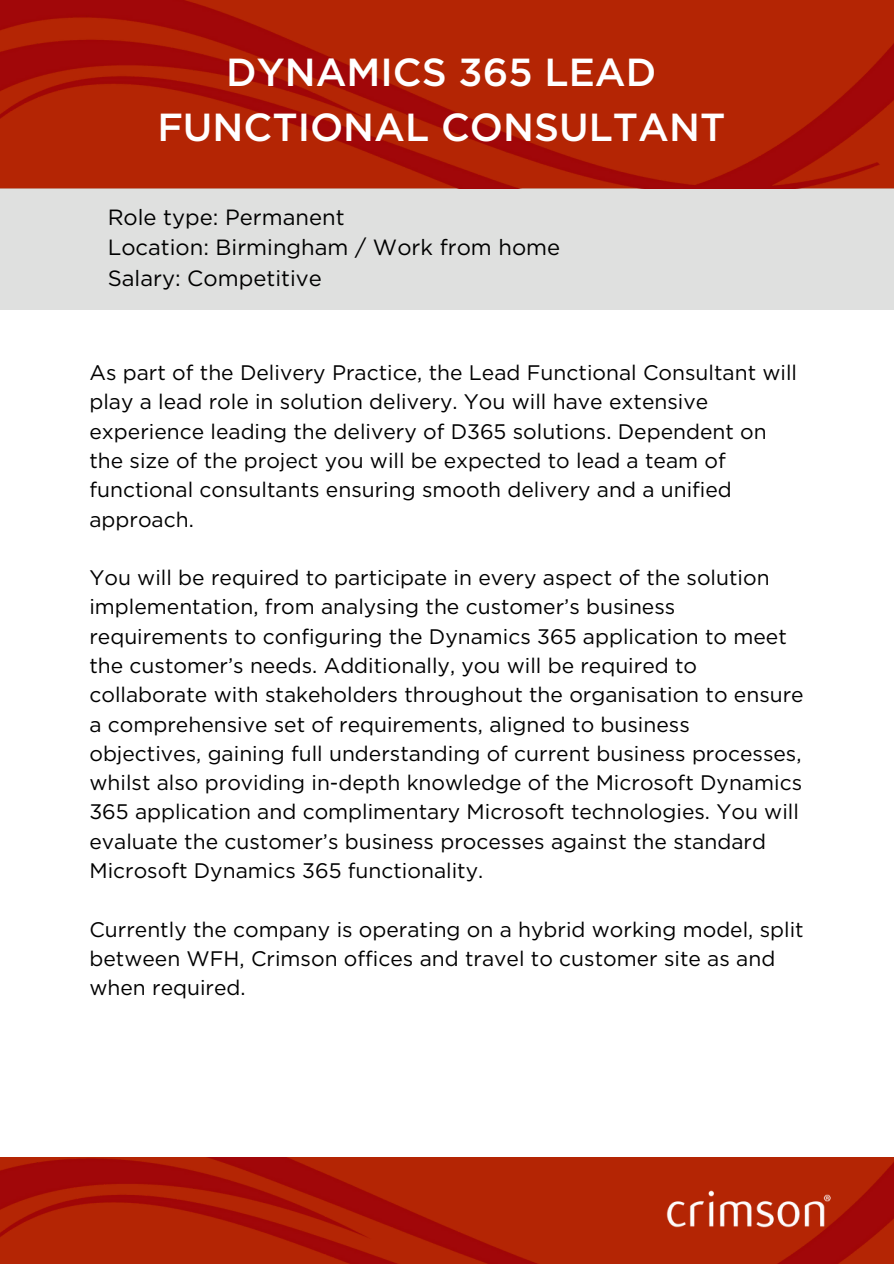
<style>
.page{position:relative;width:894px;height:1264px;background:#fff}
.page>*{position:absolute;margin:0;border:0;box-sizing:border-box;transform-origin:0 0}
.t1{font:500 39.15px "Gotham";color:#fff}
.t2{font:22.05px "Gotham";color:#000}
.t3{font:21px/29.2px "Gotham";color:#000}
</style>
<div class="page">
<div style="left:0;top:188px;width:893px;height:122px;background:#dfe0df"></div>
<img style="left:0;top:1157px;width:893px;height:106px">
<img style="left:0;top:0;width:893px;height:188px">
<img style="left:664px;top:1184px;width:170px;height:53px">
<p class="t1" style="left:226px;top:55px;width:431px">DYNAMICS 365 LEAD</p>
<p class="t1" style="left:157px;top:109px;width:569px">FUNCTIONAL CONSULTANT</p>
<p class="t2" style="left:108px;top:207px;width:238px">Role type: Permanent</p>
<p class="t2" style="left:108px;top:238px;width:454px">Location: Birmingham / Work from home</p>
<p class="t2" style="left:108px;top:268px;width:215px">Salary: Competitive</p>
<p class="t3" style="left:89px;top:359px;width:709px">As part of the Delivery Practice, the Lead Functional Consultant will play a lead role in solution delivery. You will have extensive experience leading the delivery of D365 solutions. Dependent on the size of the project you will be expected to lead a team of functional consultants ensuring smooth delivery and a unified approach.</p>
<p class="t3" style="left:89px;top:564px;width:715px">You will be required to participate in every aspect of the solution implementation, from analysing the customer’s business requirements to configuring the Dynamics 365 application to meet the customer’s needs. Additionally, you will be required to collaborate with stakeholders throughout the organisation to ensure a comprehensive set of requirements, aligned to business objectives, gaining full understanding of current business processes, whilst also providing in-depth knowledge of the Microsoft Dynamics 365 application and complimentary Microsoft technologies. You will evaluate the customer’s business processes against the standard Microsoft Dynamics 365 functionality.</p>
<p class="t3" style="left:89px;top:915px;width:715px">Currently the company is operating on a hybrid working model, split between WFH, Crimson offices and travel to customer site as and when required.</p>
</div>
